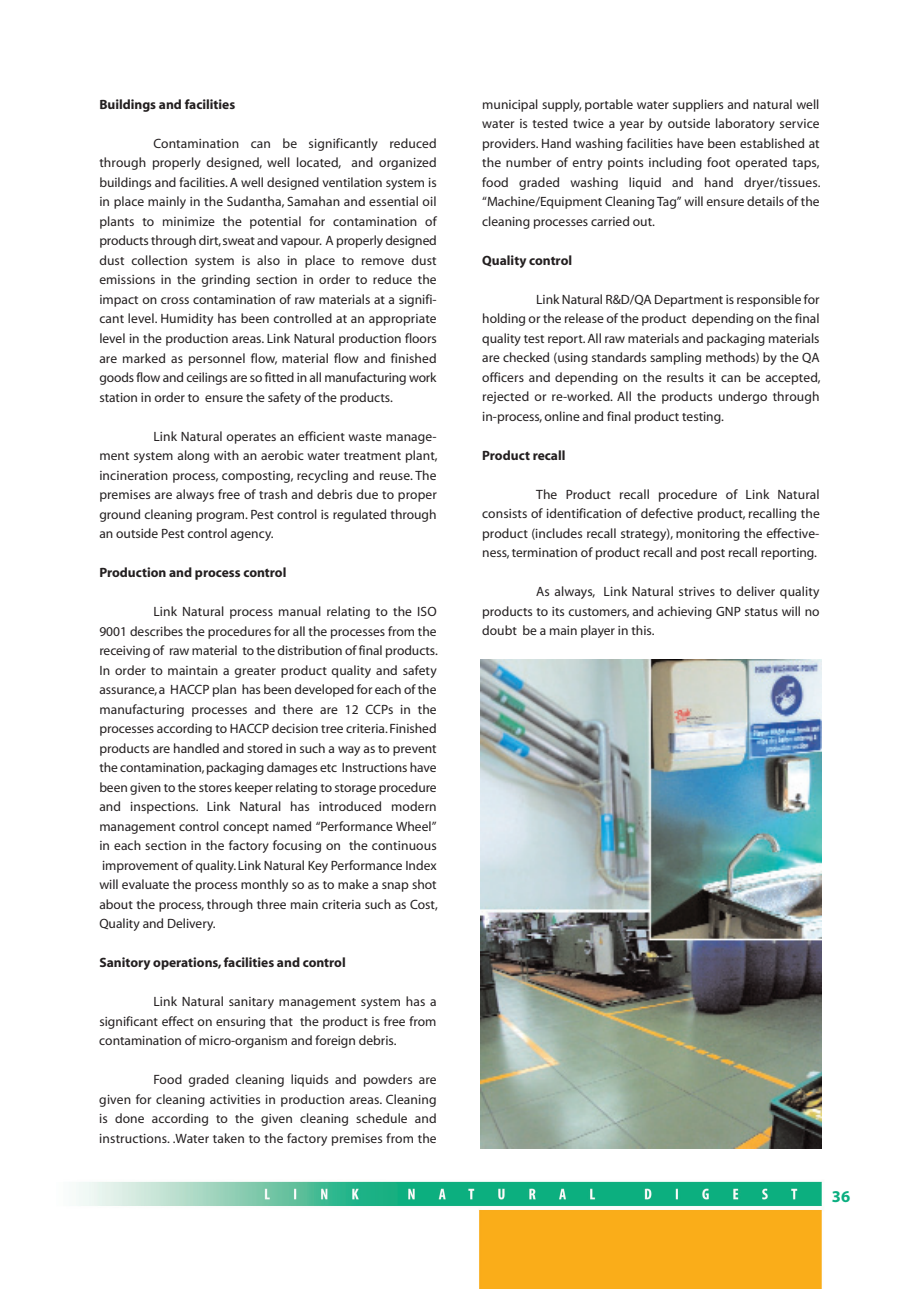
<style>
.page{position:relative;width:919px;height:1289px;background:#fff}
.page>*{position:absolute;margin:0;border:0;box-sizing:border-box;transform-origin:0 0}
.t1{font:700 16.5px "Myriad";color:#0bae80}
.t2{font:13.5px/19.5px "Myriad";color:#231f20;text-align:justify}
.t3{font:700 13.5px "Myriad";color:#231f20}
</style>
<div class="page">
<img style="left:76px;top:659px;width:746px;height:629px">
<img style="left:480px;top:659px;width:341px;height:489px">
<p class="t3" style="left:99px;top:99px;width:137px">Buildings and facilities</p>
<p class="t2" style="left:99px;top:135px;width:339px;text-indent:54px">Contamination can be significantly reduced through properly designed, well located, and organized buildings and facilities. A well designed ventilation system is in place mainly in the Sudantha, Samahan and essential oil plants to minimize the potential for contamination of products through dirt, sweat and vapour. A properly designed dust collection system is also in place to remove dust emissions in the grinding section in order to reduce the impact on cross contamination of raw materials at a signifi&shy;cant level. Humidity has been controlled at an appropriate level in the production areas. Link Natural production floors are marked as personnel flow, material flow and finished goods flow and ceilings are so fitted in all manufacturing work station in order to ensure the safety of the products.</p>
<p class="t2" style="left:99px;top:427px;width:340px;text-indent:54px">Link Natural operates an efficient waste manage&shy;ment system along with an aerobic water treatment plant, incineration process, composting, recycling and reuse. The premises are always free of trash and debris due to proper ground cleaning program. Pest control is regulated through an outside Pest control agency.</p>
<p class="t3" style="left:99px;top:567px;width:188px">Production and process control</p>
<p class="t2" style="left:99px;top:603px;width:340px;text-indent:54px">Link Natural process manual relating to the ISO 9001 describes the procedures for all the processes from the receiving of raw material to the distribution of final products.<br>In order to maintain a greater product quality and safety assurance, a HACCP plan has been developed for each of the manufacturing processes and there are 12 CCPs in the processes according to HACCP decision tree criteria. Finished products are handled and stored in such a way as to prevent the contamination, packaging damages etc Instructions have been given to the stores keeper relating to storage procedure and inspections. Link Natural has introduced modern management control concept named “Performance Wheel” in each section in the factory focusing on the continuous improvement of quality. Link Natural Key Performance Index will evaluate the process monthly so as to make a snap shot about the process, through three main criteria such as Cost, Quality and Delivery.</p>
<p class="t3" style="left:99px;top:957px;width:248px">Sanitory operations, facilities and control</p>
<p class="t2" style="left:99px;top:993px;width:339px;text-indent:54px">Link Natural sanitary management system has a significant effect on ensuring that the product is free from contamination of micro-organism and foreign debris.</p>
<p class="t2" style="left:99px;top:1071px;width:339px;text-indent:54px">Food graded cleaning liquids and powders are given for cleaning activities in production areas. Cleaning is done according to the given cleaning schedule and instructions. .Water taken to the factory premises from the</p>
<p class="t2" style="left:482px;top:96px;width:340px">municipal supply, portable water suppliers and natural well water is tested twice a year by outside laboratory service providers. Hand washing facilities have been established at the number of entry points including foot operated taps, food graded washing liquid and hand dryer/tissues. “Machine/Equipment Cleaning Tag” will ensure details of the cleaning processes carried out.</p>
<p class="t3" style="left:482px;top:255px;width:91px">Quality control</p>
<p class="t2" style="left:482px;top:291px;width:340px;text-indent:54px">Link Natural R&amp;D/QA Department is responsible for holding or the release of the product depending on the final quality test report. All raw materials and packaging materials are checked (using standards sampling methods) by the QA officers and depending on the results it can be accepted, rejected or re-worked. All the products undergo through in-process, online and final product testing.</p>
<p class="t3" style="left:482px;top:450px;width:85px">Product recall</p>
<p class="t2" style="left:482px;top:485px;width:339px;text-indent:54px">The Product recall procedure of Link Natural consists of identification of defective product, recalling the product (includes recall strategy), monitoring the effective&shy;ness, termination of product recall and post recall reporting.</p>
<p class="t2" style="left:482px;top:583px;width:339px;text-indent:54px">As always, Link Natural strives to deliver quality products to its customers, and achieving GNP status will no doubt be a main player in this.</p>
<p class="t1" style="left:831px;top:1190px;width:20px">36</p>
</div>
